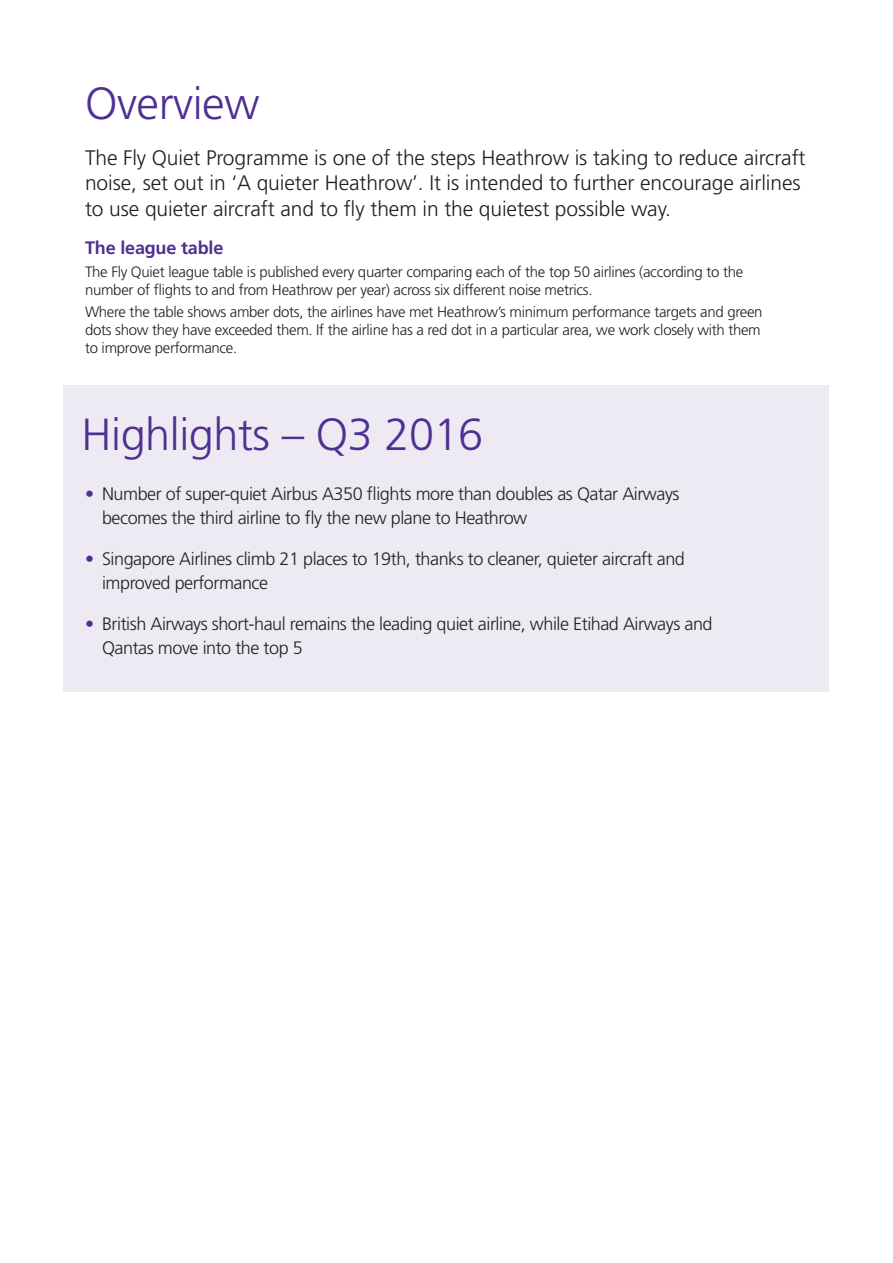
<style>
.page{position:relative;width:893px;height:1263px;background:#fff}
.page>*{position:absolute;margin:0;border:0;box-sizing:border-box;transform-origin:0 0}
.t1{font:300 45px "Frutiger LT";letter-spacing:-.01em;color:#502e92}
.t2{font:300 21px/25.5px "Frutiger LT";letter-spacing:-.005em;color:#231f20}
.t3{font:300 18px/24px "Frutiger LT";letter-spacing:-.025em;color:#231f20}
.t4{font:700 18px "Frutiger LT";letter-spacing:-.01em;color:#502e92}
.t5{font:300 15px/18px "Frutiger LT";letter-spacing:-.02em;color:#231f20}
.s1{color:#502e92}
</style>
<div class="page">
<div style="left:64px;top:385px;width:765px;height:306px;background:#edeaf4"></div>
<h1 class="t1" style="left:85px;top:78px;width:176px">Overview</h1>
<h2 class="t2" style="left:85px;top:145px;width:722px">The Fly Quiet Programme is one of the steps Heathrow is taking to reduce aircraft noise, set out in ‘A quieter Heathrow’. It is intended to further encourage airlines to use quieter aircraft and to fly them in the quietest possible way.</h2>
<p class="t4" style="left:85px;top:238px;width:140px">The league table</p>
<p class="t5" style="left:85px;top:263px;width:660px">The Fly Quiet league table is published every quarter comparing each of the top 50 airlines (according to the number of flights to and from Heathrow per year) across six different noise metrics.</p>
<p class="t5" style="left:85px;top:303px;width:679px">Where the table shows amber dots, the airlines have met Heathrow’s minimum performance targets and green dots show they have exceeded them. If the airline has a red dot in a particular area, we work closely with them to improve performance.</p>
<h1 class="t1" style="left:82px;top:409px;width:403px">Highlights – Q3 2016</h1>
<p class="t3" style="left:102px;top:482px;width:579px;text-indent:-17px"><span class="s1">•</span> Number of super-quiet Airbus A350 flights more than doubles as Qatar Airways becomes the third airline to fly the new plane to Heathrow</p>
<p class="t3" style="left:102px;top:547px;width:584px;text-indent:-17px"><span class="s1">•</span> Singapore Airlines climb 21 places to 19th, thanks to cleaner, quieter aircraft and improved performance</p>
<p class="t3" style="left:102px;top:612px;width:612px;text-indent:-17px"><span class="s1">•</span> British Airways short-haul remains the leading quiet airline, while Etihad Airways and<br>Qantas move into the top 5</p>
</div>
